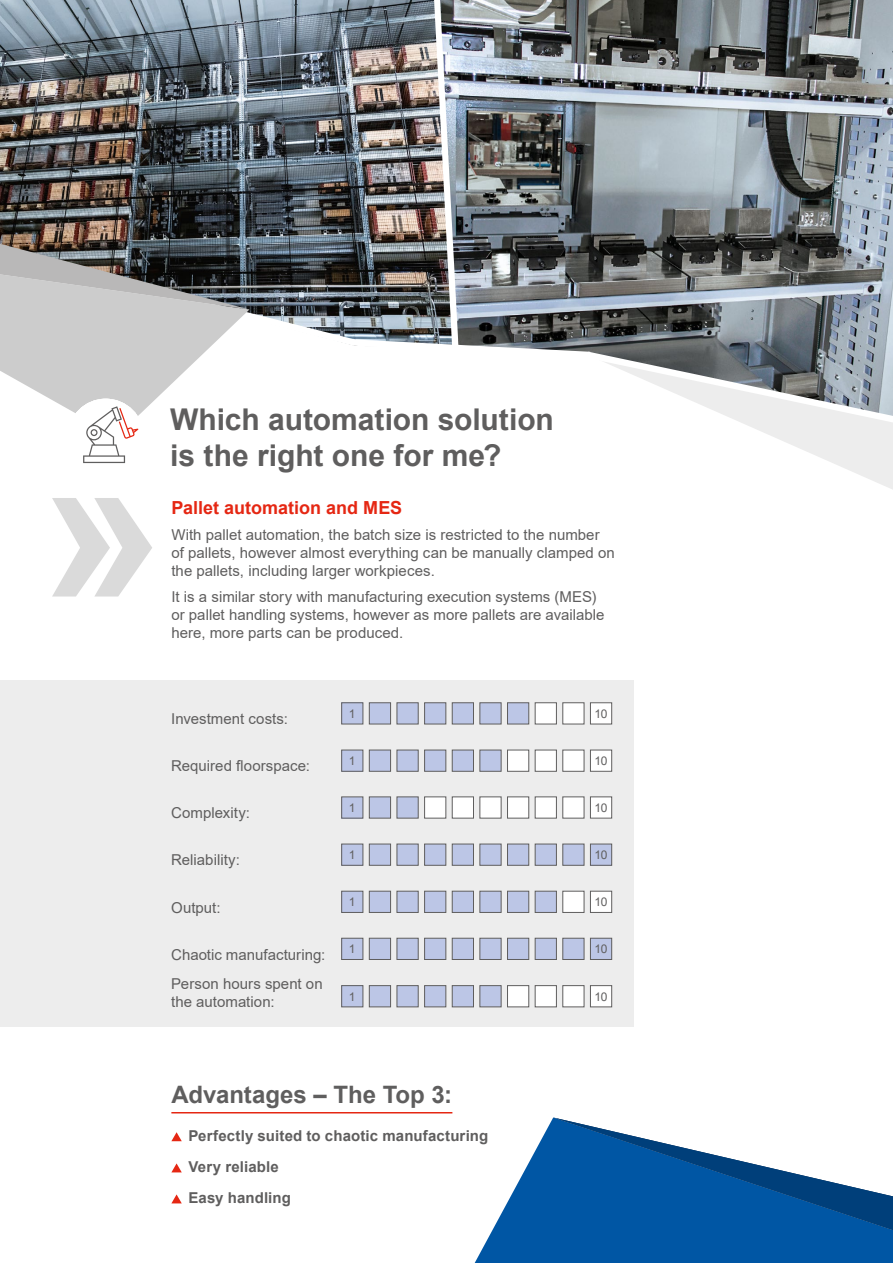
<style>
.page{position:relative;width:893px;height:1263px;background:#fff}
.page>*{position:absolute;margin:0;border:0;box-sizing:border-box;transform-origin:0 0}
.t1{font:700 220.95px "Arial";color:#dadada}
.t2{font:700 30px/36px "Arial";color:#5f5e5e}
.t3{font:700 24px "Arial";color:#5f5e5e}
.t4{font:700 18px "Arial";color:#e52713}
.t5{font:15px/18px "Arial";color:#5f5e5e}
.t6{font:700 15px/31px "Arial";letter-spacing:.01em;color:#5f5e5e}
.t7{font:12px "Arial";letter-spacing:-.02em;color:#5f5e5e}
</style>
<div class="page">
<svg style="left:834px;top:463px;width:59px;height:26px;fill:#ededed"></svg>
<div style="left:0;top:680px;width:633px;height:347px;background:#ededed"></div>
<div style="left:342px;top:703px;width:21px;height:21px;background:#bcc6e6"></div>
<div style="left:341px;top:702px;width:22px;height:22px;border:1px solid #5f5e5e"></div>
<div style="left:369px;top:702px;width:22px;height:22px;background:#bcc6e6;border:1px solid #5f5e5e"></div>
<div style="left:397px;top:702px;width:21px;height:22px;background:#bcc6e6;border:1px solid #5f5e5e"></div>
<div style="left:424px;top:702px;width:22px;height:22px;background:#bcc6e6;border:1px solid #5f5e5e"></div>
<div style="left:452px;top:702px;width:22px;height:22px;background:#bcc6e6;border:1px solid #5f5e5e"></div>
<div style="left:480px;top:702px;width:21px;height:22px;background:#bcc6e6;border:1px solid #5f5e5e"></div>
<div style="left:507px;top:702px;width:22px;height:22px;background:#bcc6e6;border:1px solid #5f5e5e"></div>
<div style="left:535px;top:702px;width:22px;height:22px;background:#fff;border:1px solid #5f5e5e"></div>
<div style="left:563px;top:702px;width:21px;height:22px;background:#fff;border:1px solid #5f5e5e"></div>
<div style="left:590px;top:703px;width:22px;height:21px;background:#fff"></div>
<div style="left:590px;top:702px;width:22px;height:22px;border:1px solid #5f5e5e"></div>
<div style="left:342px;top:891px;width:21px;height:21px;background:#bcc6e6"></div>
<div style="left:341px;top:891px;width:22px;height:22px;border:1px solid #5f5e5e"></div>
<div style="left:369px;top:891px;width:22px;height:22px;background:#bcc6e6;border:1px solid #5f5e5e"></div>
<div style="left:397px;top:891px;width:21px;height:22px;background:#bcc6e6;border:1px solid #5f5e5e"></div>
<div style="left:424px;top:891px;width:22px;height:22px;background:#bcc6e6;border:1px solid #5f5e5e"></div>
<div style="left:452px;top:891px;width:22px;height:22px;background:#bcc6e6;border:1px solid #5f5e5e"></div>
<div style="left:480px;top:891px;width:21px;height:22px;background:#bcc6e6;border:1px solid #5f5e5e"></div>
<div style="left:507px;top:891px;width:22px;height:22px;background:#bcc6e6;border:1px solid #5f5e5e"></div>
<div style="left:535px;top:891px;width:22px;height:22px;background:#bcc6e6;border:1px solid #5f5e5e"></div>
<div style="left:563px;top:891px;width:21px;height:22px;background:#fff;border:1px solid #5f5e5e"></div>
<div style="left:590px;top:891px;width:22px;height:21px;background:#fff"></div>
<div style="left:590px;top:891px;width:22px;height:22px;border:1px solid #5f5e5e"></div>
<div style="left:342px;top:797px;width:21px;height:21px;background:#bcc6e6"></div>
<div style="left:341px;top:797px;width:22px;height:21px;border:1px solid #5f5e5e"></div>
<div style="left:369px;top:797px;width:22px;height:21px;background:#bcc6e6;border:1px solid #5f5e5e"></div>
<div style="left:397px;top:797px;width:21px;height:21px;background:#bcc6e6"></div>
<div style="left:424px;top:797px;width:22px;height:21px;background:#fff;border:1px solid #5f5e5e"></div>
<div style="left:452px;top:797px;width:22px;height:21px;background:#fff;border:1px solid #5f5e5e"></div>
<div style="left:480px;top:797px;width:21px;height:21px;background:#fff"></div>
<div style="left:507px;top:797px;width:22px;height:21px;background:#fff;border:1px solid #5f5e5e"></div>
<div style="left:535px;top:797px;width:22px;height:21px;background:#fff;border:1px solid #5f5e5e"></div>
<div style="left:563px;top:797px;width:21px;height:21px;background:#fff"></div>
<div style="left:590px;top:797px;width:22px;height:21px;background:#fff"></div>
<div style="left:590px;top:797px;width:22px;height:21px;border:1px solid #5f5e5e"></div>
<div style="left:342px;top:986px;width:21px;height:21px;background:#bcc6e6"></div>
<div style="left:341px;top:985px;width:22px;height:22px;border:1px solid #5f5e5e"></div>
<div style="left:369px;top:985px;width:22px;height:22px;background:#bcc6e6;border:1px solid #5f5e5e"></div>
<div style="left:397px;top:985px;width:21px;height:22px;background:#bcc6e6;border:1px solid #5f5e5e"></div>
<div style="left:424px;top:985px;width:22px;height:22px;background:#bcc6e6;border:1px solid #5f5e5e"></div>
<div style="left:452px;top:985px;width:22px;height:22px;background:#bcc6e6;border:1px solid #5f5e5e"></div>
<div style="left:480px;top:985px;width:21px;height:22px;background:#bcc6e6;border:1px solid #5f5e5e"></div>
<div style="left:507px;top:985px;width:22px;height:22px;background:#fff;border:1px solid #5f5e5e"></div>
<div style="left:535px;top:985px;width:22px;height:22px;background:#fff;border:1px solid #5f5e5e"></div>
<div style="left:563px;top:985px;width:21px;height:22px;background:#fff"></div>
<div style="left:590px;top:986px;width:22px;height:21px;background:#fff"></div>
<div style="left:590px;top:985px;width:22px;height:22px;border:1px solid #5f5e5e"></div>
<div style="left:342px;top:750px;width:21px;height:21px;background:#bcc6e6"></div>
<div style="left:341px;top:750px;width:22px;height:21px;border:1px solid #5f5e5e"></div>
<div style="left:369px;top:750px;width:22px;height:21px;background:#bcc6e6;border:1px solid #5f5e5e"></div>
<div style="left:397px;top:750px;width:21px;height:21px;background:#bcc6e6"></div>
<div style="left:424px;top:750px;width:22px;height:21px;background:#bcc6e6;border:1px solid #5f5e5e"></div>
<div style="left:452px;top:750px;width:22px;height:21px;background:#bcc6e6;border:1px solid #5f5e5e"></div>
<div style="left:480px;top:750px;width:21px;height:21px;background:#bcc6e6"></div>
<div style="left:507px;top:750px;width:22px;height:21px;background:#fff;border:1px solid #5f5e5e"></div>
<div style="left:535px;top:750px;width:22px;height:21px;background:#fff;border:1px solid #5f5e5e"></div>
<div style="left:563px;top:750px;width:21px;height:21px;background:#fff"></div>
<div style="left:590px;top:750px;width:22px;height:21px;background:#fff"></div>
<div style="left:590px;top:750px;width:22px;height:21px;border:1px solid #5f5e5e"></div>
<div style="left:342px;top:938px;width:21px;height:21px;background:#bcc6e6"></div>
<div style="left:341px;top:938px;width:22px;height:22px;border:1px solid #5f5e5e"></div>
<div style="left:369px;top:938px;width:22px;height:22px;background:#bcc6e6;border:1px solid #5f5e5e"></div>
<div style="left:397px;top:938px;width:21px;height:22px;background:#bcc6e6;border:1px solid #5f5e5e"></div>
<div style="left:424px;top:938px;width:22px;height:22px;background:#bcc6e6;border:1px solid #5f5e5e"></div>
<div style="left:452px;top:938px;width:22px;height:22px;background:#bcc6e6;border:1px solid #5f5e5e"></div>
<div style="left:480px;top:938px;width:21px;height:22px;background:#bcc6e6;border:1px solid #5f5e5e"></div>
<div style="left:507px;top:938px;width:22px;height:22px;background:#bcc6e6;border:1px solid #5f5e5e"></div>
<div style="left:535px;top:938px;width:22px;height:22px;background:#bcc6e6;border:1px solid #5f5e5e"></div>
<div style="left:563px;top:938px;width:21px;height:22px;background:#bcc6e6;border:1px solid #5f5e5e"></div>
<div style="left:590px;top:938px;width:22px;height:21px;background:#bcc6e6"></div>
<div style="left:590px;top:938px;width:22px;height:22px;border:1px solid #5f5e5e"></div>
<div style="left:342px;top:844px;width:21px;height:21px;background:#bcc6e6"></div>
<div style="left:341px;top:844px;width:22px;height:21px;border:1px solid #5f5e5e"></div>
<div style="left:369px;top:844px;width:22px;height:21px;background:#bcc6e6;border:1px solid #5f5e5e"></div>
<div style="left:397px;top:844px;width:21px;height:21px;background:#bcc6e6"></div>
<div style="left:424px;top:844px;width:22px;height:21px;background:#bcc6e6;border:1px solid #5f5e5e"></div>
<div style="left:452px;top:844px;width:22px;height:21px;background:#bcc6e6;border:1px solid #5f5e5e"></div>
<div style="left:480px;top:844px;width:21px;height:21px;background:#bcc6e6"></div>
<div style="left:507px;top:844px;width:22px;height:21px;background:#bcc6e6;border:1px solid #5f5e5e"></div>
<div style="left:535px;top:844px;width:22px;height:21px;background:#bcc6e6;border:1px solid #5f5e5e"></div>
<div style="left:563px;top:844px;width:21px;height:21px;background:#bcc6e6"></div>
<div style="left:590px;top:844px;width:22px;height:21px;background:#bcc6e6"></div>
<div style="left:590px;top:844px;width:22px;height:21px;border:1px solid #5f5e5e"></div>
<hr style="left:892px;top:680px;width:1px;height:347px;background:#ededed">
<svg style="left:171px;top:1132px;width:11px;height:9px"></svg>
<svg style="left:171px;top:1163px;width:11px;height:9px"></svg>
<svg style="left:171px;top:1194px;width:11px;height:9px"></svg>
<hr style="left:171px;top:1112px;width:281px;height:1px;background:#e52713">
<img style="left:0;top:0;width:893px;height:463px">
<svg style="left:475px;top:1118px;width:418px;height:145px;fill:#0056a4"></svg>
<svg style="left:553px;top:1117px;width:340px;height:113px"></svg>
<h1 class="t1" style="left:41px;top:371px;width:124px">»</h1>
<h2 class="t2" style="left:170px;top:402px;width:385px">Which automation solution is the right one for me?</h2>
<p class="t4" style="left:171px;top:495px;width:232px">Pallet automation and MES</p>
<p class="t5" style="left:171px;top:525px;width:445px">With pallet automation, the batch size is restricted to the number of pallets, however almost everything can be manually clamped on the pallets, including larger workpieces.</p>
<p class="t5" style="left:171px;top:588px;width:435px">It is a similar story with manufacturing execution systems (MES) or pallet handling systems, however as more pallets are available here, more parts can be produced.</p>
<p class="t5" style="left:171px;top:710px;width:118px">Investment costs:</p>
<p class="t7" style="left:349px;top:705px;width:8px">1</p>
<p class="t7" style="left:594px;top:705px;width:15px">10</p>
<p class="t5" style="left:171px;top:757px;width:140px">Required floorspace:</p>
<p class="t7" style="left:349px;top:752px;width:8px">1</p>
<p class="t7" style="left:594px;top:752px;width:15px">10</p>
<p class="t5" style="left:171px;top:804px;width:80px">Complexity:</p>
<p class="t7" style="left:349px;top:799px;width:8px">1</p>
<p class="t7" style="left:594px;top:799px;width:15px">10</p>
<p class="t5" style="left:171px;top:851px;width:70px">Reliability:</p>
<p class="t7" style="left:349px;top:846px;width:8px">1</p>
<p class="t7" style="left:594px;top:846px;width:15px">10</p>
<p class="t5" style="left:171px;top:898px;width:51px">Output:</p>
<p class="t7" style="left:349px;top:894px;width:8px">1</p>
<p class="t7" style="left:594px;top:894px;width:15px">10</p>
<p class="t5" style="left:171px;top:945px;width:156px">Chaotic manufacturing:</p>
<p class="t7" style="left:349px;top:941px;width:8px">1</p>
<p class="t7" style="left:594px;top:941px;width:15px">10</p>
<p class="t5" style="left:171px;top:975px;width:153px">Person hours spent on the automation:</p>
<p class="t7" style="left:349px;top:988px;width:8px">1</p>
<p class="t7" style="left:594px;top:988px;width:15px">10</p>
<h3 class="t3" style="left:171px;top:1078px;width:282px">Advantages – The Top 3:</h3>
<p class="t6" style="left:188px;top:1121px;width:301px">Perfectly suited to chaotic manufacturing<br>Very reliable<br>Easy handling</p>
</div>
